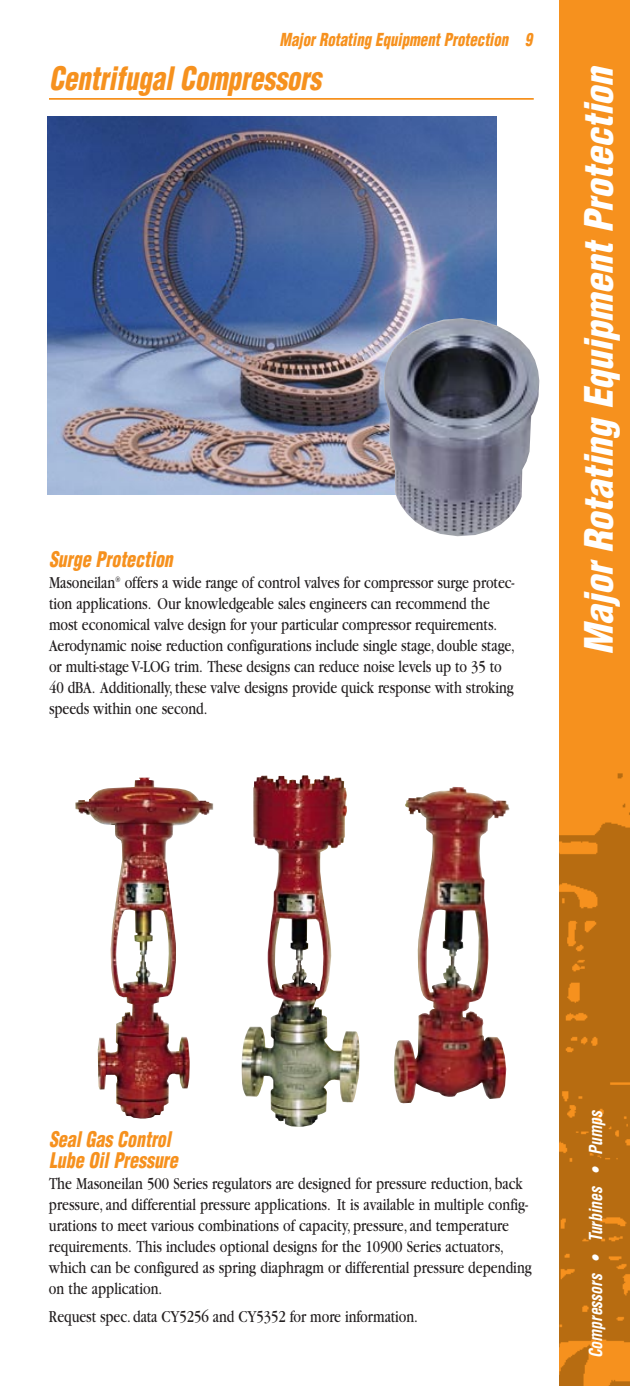
<style>
.page{position:relative;width:630px;height:1386px;background:#fff}
.page>*{position:absolute;margin:0;border:0;box-sizing:border-box;transform-origin:0 0}
.t1{font:italic 900 condensed 38.15px "Helvetica";color:#fff}
.t2{font:italic 900 condensed 31.5px "Helvetica";color:#f6911e;scale:.85 1}
.t3{font:italic 900 condensed 21px/21px "Helvetica";color:#f6911e;scale:.85 1}
.t4{font:17.5px/21px "Garamond";letter-spacing:-.005em;color:#231f20;scale:.8 1}
.t5{font:italic 900 condensed 17.5px "Helvetica";color:#f6911e;scale:.85 1}
.t6{font:italic 700 condensed 17.5px "Helvetica";color:#fff;scale:.9 1}
</style>
<div class="page">
<hr style="left:49px;top:98px;width:485px;height:2px;background:#f6911e">
<img style="left:47px;top:116px;width:449px;height:378px">
<img style="left:384px;top:318px;width:155px;height:218px">
<img style="left:75px;top:777px;width:138px;height:342px">
<img style="left:242px;top:775px;width:117px;height:352px">
<img style="left:394px;top:787px;width:115px;height:316px">
<img style="left:559px;top:10px;width:71px;height:1376px">
<p class="t5" style="left:280px;top:33px;width:302px">Major Rotating Equipment Protection 9</p>
<h2 class="t2" style="left:49px;top:67px;width:328px">Centrifugal Compressors</h2>
<p class="t3" style="left:49px;top:551px;width:151px">Surge Protection</p>
<p class="t4" style="left:49px;top:574px;width:584px">Masoneilan<sup>®</sup> offers a wide range of control valves for compressor surge protec&shy;tion applications. Our knowledgeable sales engineers can recommend the most economical valve design for your particular compressor requirements.<br>Aerodynamic noise reduction configurations include single stage, double stage, or multi-stage V-LOG trim. These designs can reduce noise levels up to 35 to 40 dBA. Additionally, these valve designs provide quick response with stroking speeds within one second.</p>
<h1 class="t1" style="left:584px;top:655px;width:596px;rotate:-90deg">Major Rotating Eq uipment Protection</h1>
<p class="t3" style="left:49px;top:1131px;width:157px">Seal Gas Control<br>Lube Oil Pressure</p>
<p class="t4" style="left:49px;top:1175px;width:605px">The Masoneilan 500 Series regulators are designed for pressure reduction, back pressure, and differential pressure applications. It is available in multiple config&shy;urations to meet various combinations of capacity, pressure, and temperature requirements. This includes optional designs for the 10900 Series actuators, which can be configured as spring diaphragm or differential pressure depending on the application.</p>
<p class="t4" style="left:49px;top:1308px;width:463px">Request spec. data CY5256 and CY5352 for more information.</p>
<p class="t6" style="left:589px;top:1358px;width:280px;rotate:-90deg">Comp ressors • Turbines • Pumps</p>
</div>
